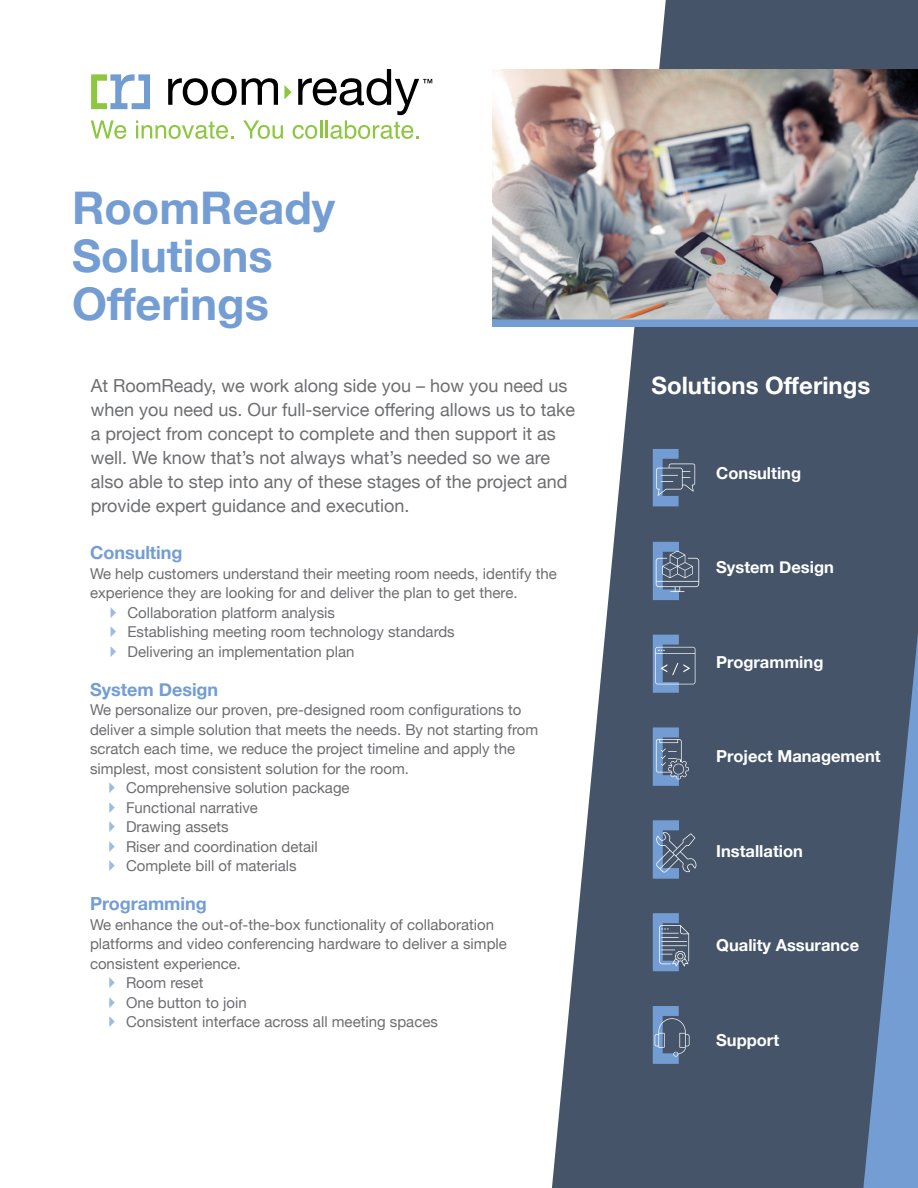
<style>
.page{position:relative;width:918px;height:1188px;background:#fff}
.page>*{position:absolute;margin:0;border:0;box-sizing:border-box;transform-origin:0 0}
.t1{font:700 45px/48px "Helvetica Neue";color:#739dd3}
.t2{font:700 24px "Helvetica Neue";color:#fff}
.t3{font:18px/24px "Helvetica Neue";color:#6d6e71}
.t4{font:700 18px "Helvetica Neue";color:#739dd3}
.t5{font:700 16.5px "Helvetica Neue";color:#fff}
.t6{font:15px "Helvetica Neue";color:#6d6e71}
</style>
<div class="page">
<svg style="left:550px;top:0;width:368px;height:1188px;fill:#455468"></svg>
<svg style="left:862px;top:495px;width:56px;height:693px;background:#567091"></svg>
<img style="left:492px;top:70px;width:426px;height:250px">
<svg style="left:91px;top:69px;width:341px;height:70px"></svg>
<div style="left:492px;top:320px;width:426px;height:7px;background:#739dd3"></div>
<svg style="left:654px;top:450px;width:41px;height:56px;background:#607794"></svg>
<div style="left:652px;top:448px;width:56px;height:62px;border:1px solid #455468"></div>
<svg style="left:654px;top:543px;width:45px;height:57px;background:#657a96"></svg>
<div style="left:652px;top:541px;width:56px;height:62px;border:1px solid #455468"></div>
<svg style="left:654px;top:635px;width:41px;height:58px;background:#607794"></svg>
<div style="left:652px;top:633px;width:56px;height:63px;border:1px solid #455468"></div>
<svg style="left:654px;top:728px;width:35px;height:58px;background:#677f9e"></svg>
<div style="left:652px;top:726px;width:56px;height:63px;border:1px solid #455468"></div>
<svg style="left:654px;top:821px;width:42px;height:58px;background:#627996"></svg>
<div style="left:652px;top:819px;width:56px;height:62px;border:1px solid #455468"></div>
<svg style="left:654px;top:914px;width:35px;height:57px;background:#6c83a1"></svg>
<div style="left:652px;top:912px;width:56px;height:62px;border:1px solid #455468"></div>
<svg style="left:654px;top:1007px;width:36px;height:57px;background:#617998"></svg>
<div style="left:652px;top:1005px;width:56px;height:62px;border:1px solid #455468"></div>
<h1 class="t1" style="left:72px;top:185px;width:265px">RoomReady<br>Solutions<br>Offerings</h1>
<p class="t3" style="left:91px;top:375px;width:486px">At RoomReady, we work along side you – how you need us when you need us. Our full-service offering allows us to take a project from concept to complete and then support it as well. We know that’s not always what’s needed so we are also able to step into any of these stages of the project and provide expert guidance and execution.</p>
<h2 class="t2" style="left:652px;top:367px;width:220px">Solutions Offerings</h2>
<p class="t5" style="left:716px;top:460px;width:86px">Consulting</p>
<p class="t4" style="left:90px;top:539px;width:94px">Consulting</p>
<p class="t6" style="left:90px;top:562px;width:468px">We help customers understand their meeting room needs, identify the</p>
<p class="t6" style="left:90px;top:582px;width:429px">experience they are looking for and deliver the plan to get there.</p>
<p class="t6" style="left:128px;top:601px;width:209px">Collaboration platform analysis</p>
<p class="t6" style="left:128px;top:621px;width:329px">Establishing meeting room technology standards</p>
<p class="t6" style="left:128px;top:640px;width:229px">Delivering an implementation plan</p>
<p class="t4" style="left:90px;top:675px;width:130px">System Design</p>
<p class="t6" style="left:90px;top:699px;width:433px">We personalize our proven, pre-designed room configurations to</p>
<p class="t6" style="left:90px;top:718px;width:450px">deliver a simple solution that meets the needs. By not starting from</p>
<p class="t6" style="left:90px;top:738px;width:427px">scratch each time, we reduce the project timeline and apply the</p>
<p class="t6" style="left:90px;top:757px;width:320px">simplest, most consistent solution for the room.</p>
<p class="t6" style="left:126px;top:777px;width:225px">Comprehensive solution package</p>
<p class="t6" style="left:126px;top:796px;width:133px">Functional narrative</p>
<p class="t6" style="left:126px;top:816px;width:104px">Drawing assets</p>
<p class="t6" style="left:126px;top:835px;width:193px">Riser and coordination detail</p>
<p class="t6" style="left:126px;top:855px;width:172px">Complete bill of materials</p>
<p class="t4" style="left:90px;top:890px;width:118px">Programming</p>
<p class="t6" style="left:90px;top:913px;width:406px">We enhance the out-of-the-box functionality of collaboration</p>
<p class="t6" style="left:90px;top:933px;width:419px">platforms and video conferencing hardware to deliver a simple</p>
<p class="t6" style="left:90px;top:952px;width:153px">consistent experience.</p>
<p class="t6" style="left:126px;top:972px;width:79px">Room reset</p>
<p class="t6" style="left:126px;top:991px;width:122px">One button to join</p>
<p class="t6" style="left:126px;top:1011px;width:313px">Consistent interface across all meeting spaces</p>
<p class="t5" style="left:716px;top:554px;width:119px">System Design</p>
<p class="t5" style="left:716px;top:649px;width:109px">Programming</p>
<p class="t5" style="left:716px;top:743px;width:166px">Project Management</p>
<p class="t5" style="left:716px;top:838px;width:88px">Installation</p>
<p class="t5" style="left:716px;top:932px;width:144px">Quality Assurance</p>
<p class="t5" style="left:716px;top:1027px;width:64px">Support</p>
</div>
